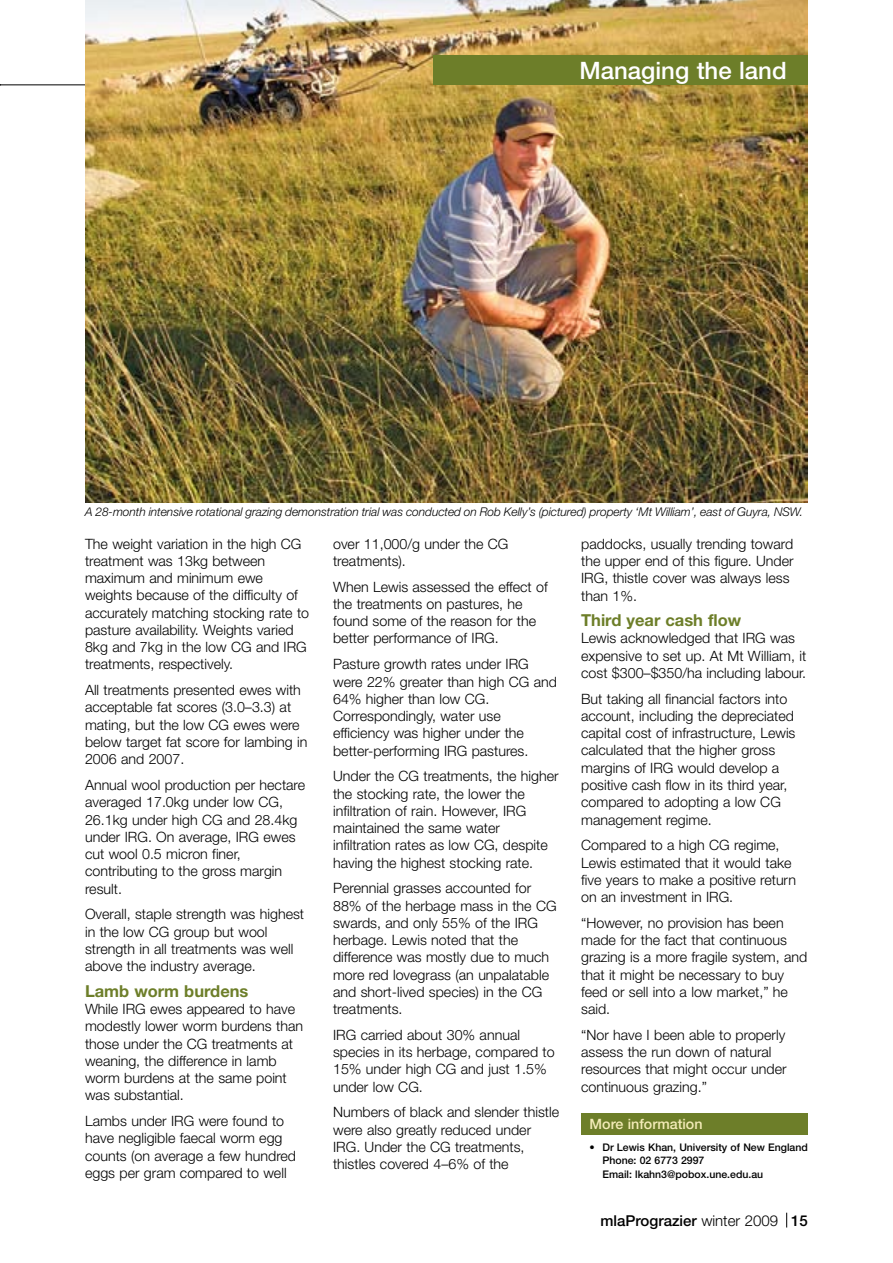
<style>
.page{position:relative;width:893px;height:1263px;background:#fff}
.page>*{position:absolute;margin:0;border:0;box-sizing:border-box;transform-origin:0 0}
.t1{font:500 24px "Helvetica Neue";color:#fff}
.t2{font:700 16.5px "Helvetica Neue";color:#6d7e29}
.t3{font:500 15px "Helvetica Neue";color:#000}
.t4{font:300 14.25px/17.2px "Helvetica Neue";color:#000}
.t5{font:500 14.25px "Helvetica Neue";color:#f4ecb8}
.t6{font:italic 300 12px "Helvetica Neue";letter-spacing:-.005em;color:#000}
.t7{font:500 10.5px/13.5px "Helvetica Neue";color:#000}
.s1{font-weight:300}
</style>
<div class="page">
<svg style="left:786px;top:1213px;width:1px;height:14px"></svg>
<hr style="left:0;top:85px;width:808px;height:1px;background:#000">
<img style="left:85px;top:0;width:723px;height:502px">
<div style="left:434px;top:55px;width:374px;height:30px;background:#6d7e29"></div>
<div style="left:581px;top:1113px;width:227px;height:21px;background:#6d7e29"></div>
<h1 class="t1" style="left:579px;top:56px;width:209px">Managing the land</h1>
<p class="t6" style="left:85px;top:505px;width:720px">A 28-month intensive rotational grazing demonstration trial was conducted on Rob Kelly’s (pictured) property ‘Mt William’, east of Guyra, NSW.</p>
<p class="t4" style="left:85px;top:535px;width:226px">The weight variation in the high CG treatment was 13kg between maximum and minimum ewe weights because of the difficulty of accurately matching stocking rate to pasture availability. Weights varied<br>8kg and 7kg in the low CG and IRG treatments, respectively.</p>
<p class="t4" style="left:85px;top:681px;width:224px">All treatments presented ewes with acceptable fat scores (3.0–3.3) at mating, but the low CG ewes were below target fat score for lambing in<br>2006 and 2007.</p>
<p class="t4" style="left:85px;top:776px;width:222px">Annual wool production per hectare averaged 17.0kg under low CG,<br>26.1kg under high CG and 28.4kg under IRG. On average, IRG ewes cut wool 0.5 micron finer, contributing to the gross margin result.</p>
<p class="t4" style="left:85px;top:905px;width:221px">Overall, staple strength was highest in the low CG group but wool strength in all treatments was well above the industry average.</p>
<p class="t2" style="left:85px;top:981px;width:165px">Lamb worm burdens</p>
<p class="t4" style="left:85px;top:1000px;width:220px">While IRG ewes appeared to have modestly lower worm burdens than those under the CG treatments at weaning, the difference in lamb worm burdens at the same point was substantial.</p>
<p class="t4" style="left:85px;top:1112px;width:213px">Lambs under IRG were found to have negligible faecal worm egg counts (on average a few hundred eggs per gram compared to well</p>
<p class="t4" style="left:333px;top:535px;width:177px">over 11,000/g under the CG treatments).</p>
<p class="t4" style="left:333px;top:578px;width:216px">When Lewis assessed the effect of the treatments on pastures, he found some of the reason for the better performance of IRG.</p>
<p class="t4" style="left:333px;top:655px;width:225px">Pasture growth rates under IRG were 22% greater than high CG and<br>64% higher than low CG.<br>Correspondingly, water use efficiency was higher under the better-performing IRG pastures.</p>
<p class="t4" style="left:333px;top:767px;width:227px">Under the CG treatments, the higher the stocking rate, the lower the infiltration of rain. However, IRG maintained the same water infiltration rates as low CG, despite having the highest stocking rate.</p>
<p class="t4" style="left:333px;top:879px;width:225px">Perennial grasses accounted for<br>88% of the herbage mass in the CG swards, and only 55% of the IRG herbage. Lewis noted that the difference was mostly due to much more red lovegrass (an unpalatable and short-lived species) in the CG treatments.</p>
<p class="t4" style="left:333px;top:1026px;width:223px">IRG carried about 30% annual species in its herbage, compared to<br>15% under high CG and just 1.5% under low CG.</p>
<p class="t4" style="left:333px;top:1103px;width:228px">Numbers of black and slender thistle were also greatly reduced under<br>IRG. Under the CG treatments, thistles covered 4–6% of the</p>
<p class="t4" style="left:581px;top:535px;width:214px">paddocks, usually trending toward the upper end of this figure. Under<br>IRG, thistle cover was always less than 1%.</p>
<p class="t2" style="left:581px;top:610px;width:162px">Third year cash flow</p>
<p class="t4" style="left:581px;top:629px;width:227px">Lewis acknowledged that IRG was expensive to set up. At Mt William, it cost $300–$350/ha including labour.</p>
<p class="t4" style="left:581px;top:690px;width:216px">But taking all financial factors into account, including the depreciated capital cost of infrastructure, Lewis calculated that the higher gross margins of IRG would develop a positive cash flow in its third year, compared to adopting a low CG management regime.</p>
<p class="t4" style="left:581px;top:836px;width:216px">Compared to a high CG regime,<br>Lewis estimated that it would take five years to make a positive return on an investment in IRG.</p>
<p class="t4" style="left:581px;top:914px;width:228px">“However, no provision has been made for the fact that continuous grazing is a more fragile system, and that it might be necessary to buy feed or sell into a low market,” he said.</p>
<p class="t4" style="left:581px;top:1026px;width:207px">“Nor have I been able to properly assess the run down of natural resources that might occur under continuous grazing.”</p>
<p class="t5" style="left:590px;top:1115px;width:114px">More information</p>
<p class="t7" style="left:602px;top:1140px;width:207px;text-indent:-13px">• Dr Lewis Khan, University of New England<br>Phone: 02 6773 2997<br>Email: lkahn3@pobox.une.edu.au</p>
<p class="t3" style="left:601px;top:1211px;width:209px">mlaPrograzier <span class="s1">winter 2009</span> 15</p>
</div>
